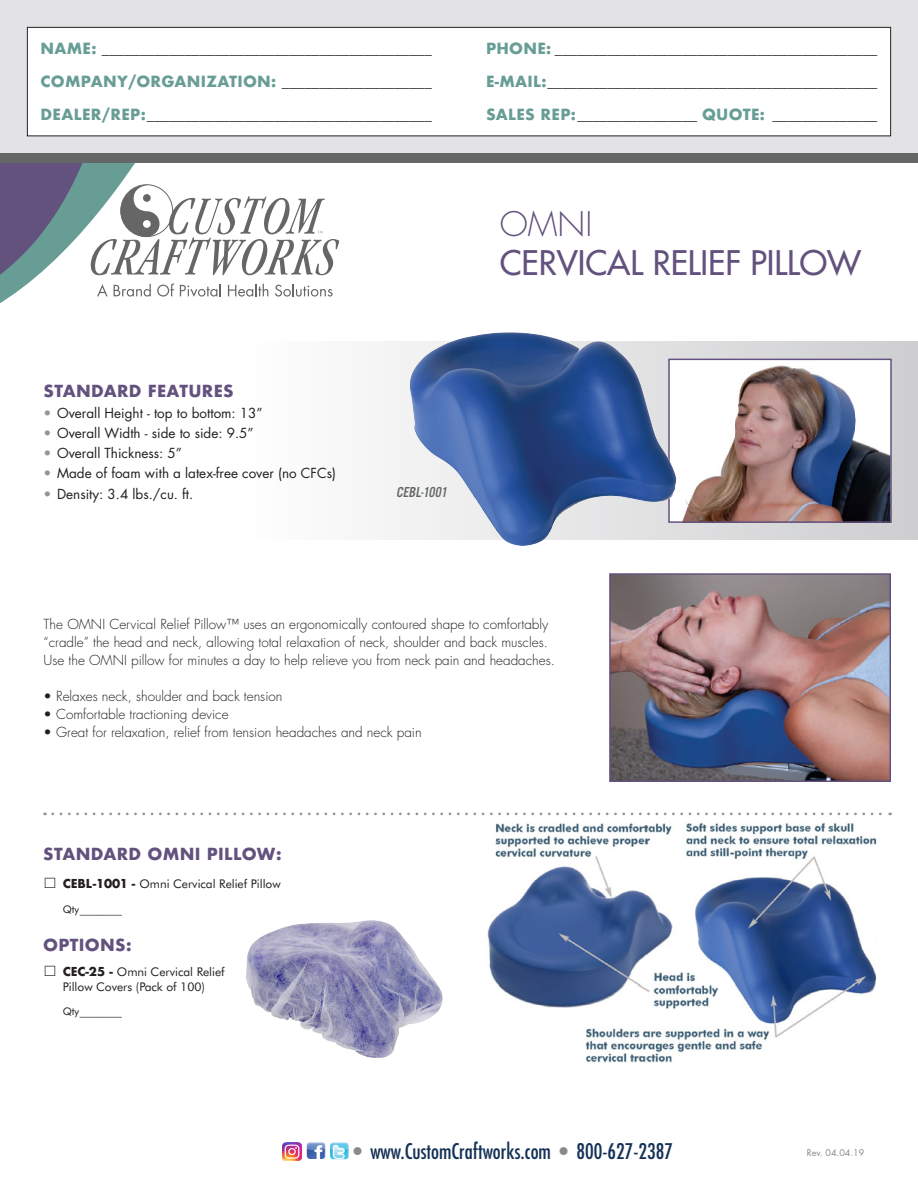
<style>
.page{position:relative;width:918px;height:1188px;background:#fff}
.page>*{position:absolute;margin:0;border:0;box-sizing:border-box;transform-origin:0 0}
.t1{font:33px "Futura";color:#63517e}
.t2{font:300 33px "Futura";color:#63517e}
.t3{font:condensed 21px "Futura";color:#153256}
.t4{font:700 16.2px "Futura";letter-spacing:.02em;color:#63517e}
.t5{font:700 15px "Minion Pro";color:#231f20}
.t6{font:700 15px "Futura";letter-spacing:.02em;color:#689d95}
.t7{font:italic 15px "Alternate Got No 3 D";color:#656666}
.t8{font:300 13.5px/18px "Futura";color:#231f20}
.t9{font:13.5px "Futura";color:#231f20}
.t10{font:12px/14.4px "Futura BT";color:#231f20;text-align:center}
.t11{font:10.5px "Futura BT";color:#231f20}
.t12{font:9px "Futura";color:#88898e}
.s1{font-family:"Futura";color:#689d95}
.s2{font-family:"Minion Pro";color:#231f20}
.s3{color:#939598}
.s4{font-family:"Futura";font-weight:700}
.s5{color:#88898e}
</style>
<div class="page">
<svg style="left:0;top:162px;width:339px;height:141px"></svg>
<div style="left:120px;top:184px;width:53px;height:53px;border:1px solid #666;border-radius:50%"></div>
<div style="left:0;top:0;width:918px;height:154px;background:#e3e2e4"></div>
<div style="left:27px;top:27px;width:864px;height:109px;background:#fff"></div>
<div style="left:27px;top:27px;width:864px;height:109px;border:1px solid #231f20"></div>
<div style="left:0;top:153px;width:918px;height:9px;background:#656666"></div>
<svg style="left:383px;top:341px;width:535px;height:199px;fill:#d6d6d8"></svg>
<svg style="left:53px;top:813px;width:838px;height:2px"></svg>
<img style="left:612px;top:576px;width:276px;height:203px">
<div style="left:609px;top:573px;width:282px;height:209px;border:2px solid #63517e"></div>
<img style="left:682px;top:362px;width:207px;height:158px">
<div style="left:668px;top:359px;width:224px;height:164px;border:2px solid #63517e"></div>
<img style="left:403px;top:332px;width:279px;height:214px">
<img style="left:487px;top:822px;width:390px;height:241px">
<img style="left:246px;top:920px;width:197px;height:138px">
<img style="left:307px;top:1142px;width:18px;height:17px">
<img style="left:330px;top:1142px;width:19px;height:17px">
<img style="left:283px;top:1142px;width:18px;height:19px">
<p class="t5" style="left:40px;top:39px;width:393px"><span class="s1">NAME:</span> ____________________________________________</p>
<p class="t6" style="left:40px;top:71px;width:393px">COMPANY/ORGANIZATION: <span class="s2">____________________</span></p>
<p class="t5" style="left:40px;top:105px;width:393px"><span class="s1">DEALER/REP:</span>______________________________________</p>
<p class="t5" style="left:486px;top:39px;width:393px"><span class="s1">PHONE:</span> ___________________________________________</p>
<p class="t5" style="left:486px;top:72px;width:393px"><span class="s1">E-MAIL:</span>____________________________________________</p>
<p class="t5" style="left:486px;top:105px;width:393px"><span class="s1">SALES REP:</span>________________ <span class="s1">QUOTE:</span> ______________</p>
<p class="t2" style="left:500px;top:203px;width:94px">OMNI</p>
<p class="t1" style="left:500px;top:242px;width:363px">CERVICAL RELIEF PILLOW</p>
<p class="t4" style="left:44px;top:380px;width:192px">STANDARD FEATURES</p>
<p class="t9" style="left:44px;top:403px;width:221px"><span class="s3">•</span> Overall Height - top to bottom: 13”</p>
<p class="t9" style="left:44px;top:424px;width:212px"><span class="s3">•</span> Overall Width - side to side: 9.5”</p>
<p class="t9" style="left:44px;top:444px;width:140px"><span class="s3">•</span> Overall Thickness: 5”</p>
<p class="t9" style="left:44px;top:464px;width:294px"><span class="s3">•</span> Made of foam with a latex-free cover (no CFCs)</p>
<p class="t9" style="left:44px;top:484px;width:151px"><span class="s3">•</span> Density: 3.4 lbs./cu. ft.</p>
<p class="t7" style="left:396px;top:484px;width:55px">CEBL-1001</p>
<p class="t8" style="left:44px;top:615px;width:513px">The OMNI Cervical Relief Pillow™ uses an ergonomically contoured shape to comfortably “cradle” the head and neck, allowing total relaxation of neck, shoulder and back muscles.<br>Use the OMNI pillow for minutes a day to help relieve you from neck pain and headaches.</p>
<p class="t8" style="left:44px;top:687px;width:240px">• Relaxes neck, shoulder and back tension</p>
<p class="t8" style="left:44px;top:705px;width:186px">• Comfortable tractioning device</p>
<p class="t8" style="left:44px;top:723px;width:380px">• Great for relaxation, relief from tension headaches and neck pain</p>
<p class="t4" style="left:43px;top:842px;width:240px">STANDARD OMNI PILLOW:</p>
<p class="t10" style="left:43px;top:877px;width:239px">□ <span class="s4">CEBL-1001 -</span> Omni Cervical Relief Pillow</p>
<p class="t11" style="left:63px;top:903px;width:61px">Qty________</p>
<p class="t4" style="left:43px;top:933px;width:90px">OPTIONS:</p>
<p class="t10" style="left:43px;top:965px;width:183px">□ <span class="s4">CEC-25 -</span> Omni Cervical Relief<br>Pillow Covers (Pack of 100)</p>
<p class="t11" style="left:63px;top:1005px;width:61px">Qty________</p>
<p class="t3" style="left:353px;top:1138px;width:321px"><span class="s5">•</span> www.CustomCraftworks.com <span class="s5">•</span> 800-627-2387</p>
<p class="t12" style="left:807px;top:1147px;width:59px">Rev. 04.04.19</p>
</div>
